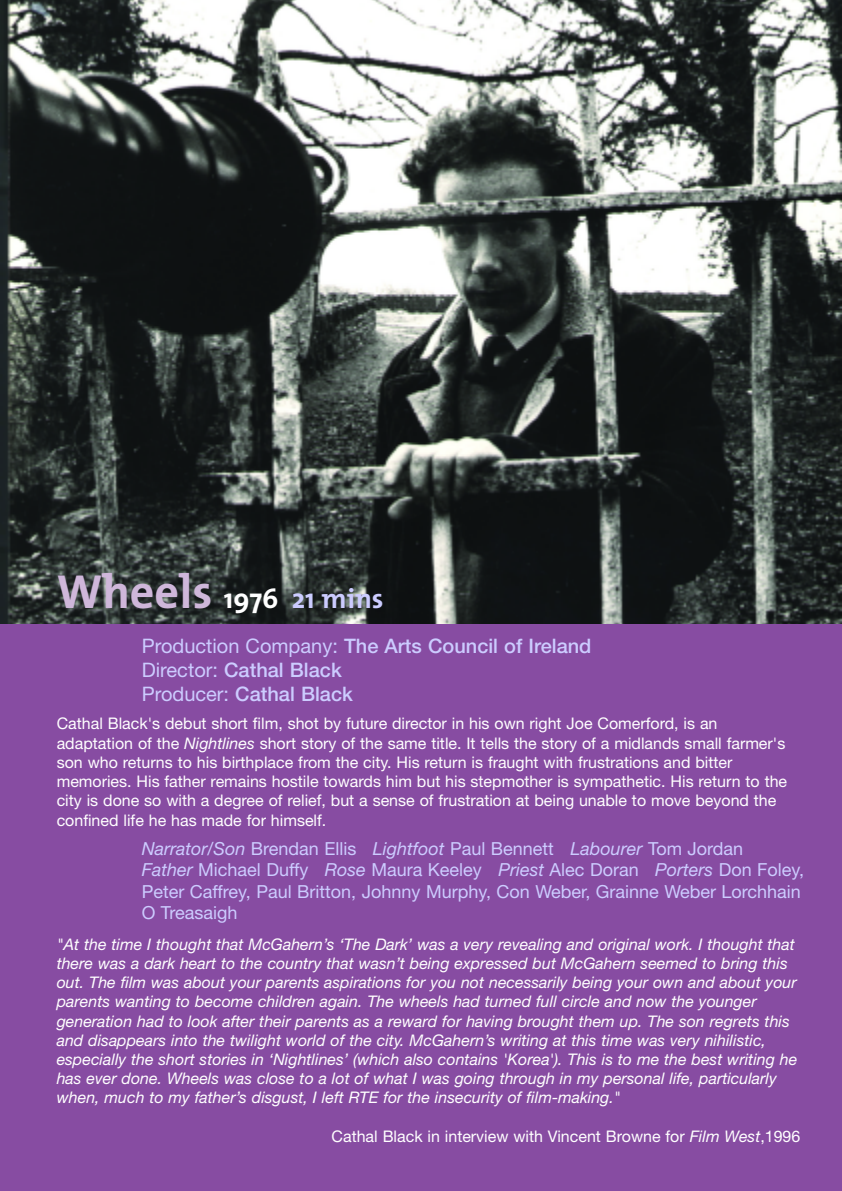
<style>
.page{position:relative;width:842px;height:1191px;background:#874ca2}
.page>*{position:absolute;margin:0;border:0;box-sizing:border-box;transform-origin:0 0}
.t1{font:700 48px "The Mix";color:#cfb7da}
.t2{font:500 20px/24px "Helvetica Neue";color:#ccf}
.t3{font:18px/21.6px "Helvetica Neue";color:#ccf}
.t4{font:italic 16px/19.2px "Helvetica Neue";color:#fff}
.t5{font:16px/19.2px "Helvetica Neue";color:#fff}
.s1{font-size:28px;color:#fff}
.s2{font-size:28px;color:#ccf}
.s3{font-weight:400}
.s4{font-style:italic}
</style>
<div class="page">
<img style="left:0;top:0;width:842px;height:624px">
<h1 class="t1" style="left:57px;top:575px;width:328px">Wheels <span class="s1">1976</span> <span class="s2">21 mins</span></h1>
<p class="t2" style="left:142px;top:636px;width:451px"><span class="s3">Production Company:</span> The Arts Council of Ireland<br><span class="s3">Director:</span> Cathal Black<br><span class="s3">Producer:</span> Cathal Black</p>
<p class="t5" style="left:57px;top:715px;width:732px">Cathal Black's debut short film, shot by future director in his own right Joe Comerford, is an adaptation of the <span class="s4">Nightlines</span> short story of the same title. It tells the story of a midlands small farmer's son who returns to his birthplace from the city. His return is fraught with frustrations and bitter memories. His father remains hostile towards him but his stepmother is sympathetic. His return to the city is done so with a degree of relief, but a sense of frustration at being unable to move beyond the confined life he has made for himself.</p>
<p class="t3" style="left:142px;top:839px;width:664px"><span class="s4">Narrator/Son</span> Brendan Ellis <span class="s4">Lightfoot</span> Paul Bennett <span class="s4">Labourer</span> Tom Jordan<br><span class="s4">Father</span> Michael Duffy <span class="s4">Rose</span> Maura Keeley <span class="s4">Priest</span> Alec Doran <span class="s4">Porters</span> Don Foley, Peter Caffrey, Paul Britton, Johnny Murphy, Con Weber, Grainne Weber Lorchhain O Treasaigh</p>
<p class="t4" style="left:57px;top:936px;width:742px">"At the time I thought that McGahern’s ‘The Dark’ was a very revealing and original work. I thought that there was a dark heart to the country that wasn’t being expressed but McGahern seemed to bring this out. The film was about your parents aspirations for you not necessarily being your own and about your parents wanting to become children again. The wheels had turned full circle and now the younger generation had to look after their parents as a reward for having brought them up. The son regrets this and disappears into the twilight world of the city. McGahern’s writing at this time was very nihilistic, especially the short stories in ‘Nightlines’ (which also contains 'Korea'). This is to me the best writing he has ever done. Wheels was close to a lot of what I was going through in my personal life, particularly when, much to my father’s disgust, I left RTE for the insecurity of film-making."</p>
<p class="t5" style="left:332px;top:1128px;width:470px">Cathal Black in interview with Vincent Browne for <span class="s4">Film West</span>,1996</p>
</div>
